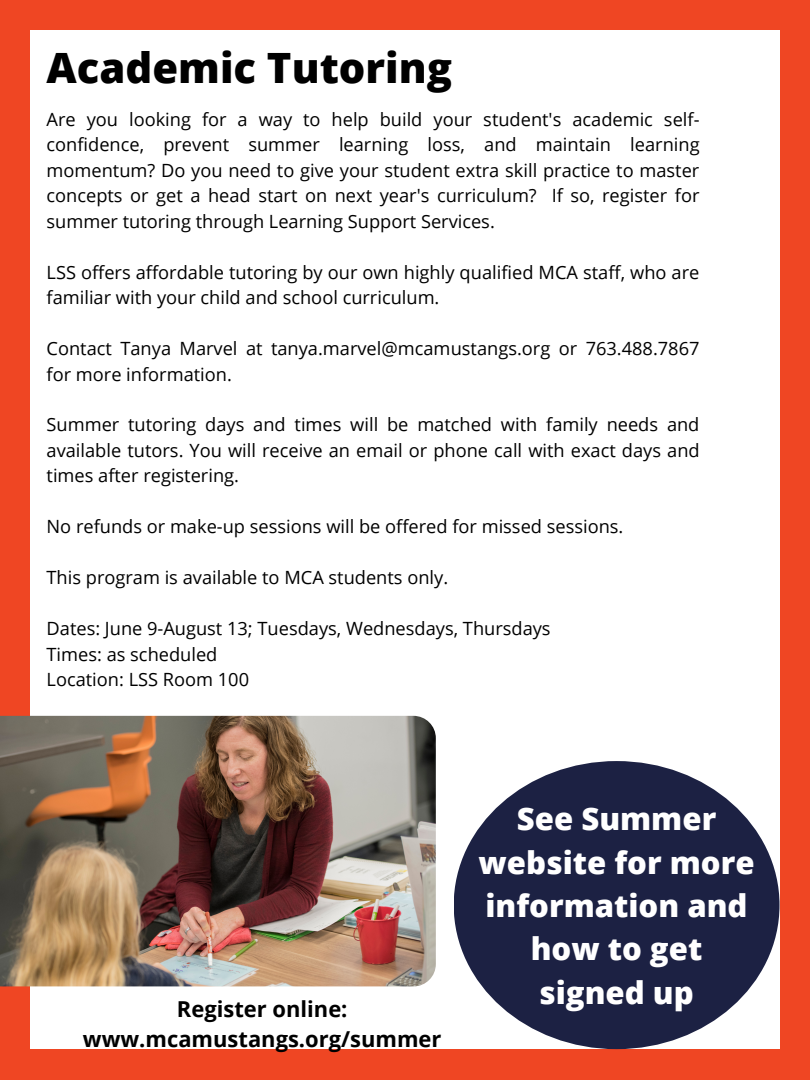
<style>
.page{position:relative;width:810px;height:1080px;background:#ef4623}
.page>*{position:absolute;margin:0;border:0;box-sizing:border-box;transform-origin:0 0}
.t1{font:800 41.81px "Open Sans";color:#000}
.t2{font:800 31.12px/43.3px "Open Sans";color:#fff;text-align:center}
.t3{font:700 21.94px/30.6px "Open Sans";color:#000;text-align:center}
.t4{font:18.25px/25.4px "Open Sans";color:#000}
</style>
<div class="page">
<div style="left:30px;top:31px;width:750px;height:1018px;background:#fff"></div>
<div style="left:454px;top:761px;width:326px;height:288px;background:#1c2143;border-radius:50%"></div>
<img style="left:0;top:716px;width:436px;height:270px">
<h1 class="t1" style="left:47px;top:38px;width:407px">Academic Tutoring</h1>
<p class="t4" style="left:47px;top:106px;width:655px;text-align:justify">Are you looking for a way to help build your student's academic self&shy;confidence, prevent summer learning loss, and maintain learning momentum? Do you need to give your student extra skill practice to master concepts or get a head start on next year's curriculum? If so, register for summer tutoring through Learning Support Services.</p>
<p class="t4" style="left:47px;top:259px;width:654px">LSS offers affordable tutoring by our own highly qualified MCA staff, who are familiar with your child and school curriculum.</p>
<p class="t4" style="left:47px;top:335px;width:655px">Contact Tanya Marvel at tanya.marvel@mcamustangs.org or 763.488.7867 for more information.</p>
<p class="t4" style="left:47px;top:412px;width:655px;text-align:justify">Summer tutoring days and times will be matched with family needs and available tutors. You will receive an email or phone call with exact days and times after registering.</p>
<p class="t4" style="left:47px;top:514px;width:578px">No refunds or make-up sessions will be offered for missed sessions.</p>
<p class="t4" style="left:47px;top:564px;width:403px">This program is available to MCA students only.</p>
<p class="t4" style="left:47px;top:615px;width:506px">Dates: June 9-August 13; Tuesdays, Wednesdays, Thursdays<br>Times: as scheduled<br>Location: LSS Room 100</p>
<p class="t3" style="left:83px;top:993px;width:360px">Register online: www.mcamustangs.org/summer</p>
<h2 class="t2" style="left:478px;top:797px;width:278px">See Summer website for more information and how to get signed up</h2>
</div>
